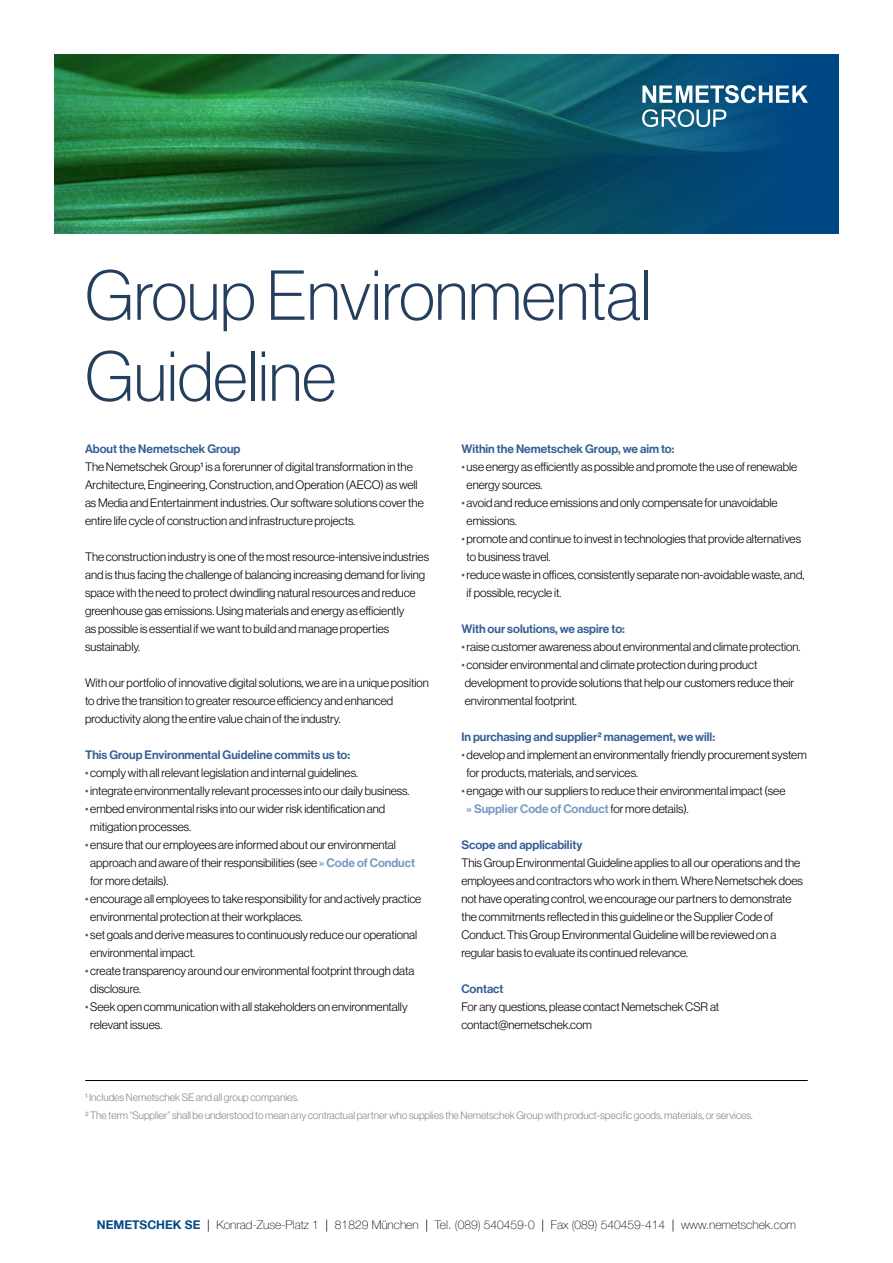
<style>
.page{position:relative;width:893px;height:1263px;background:#fff}
.page>*{position:absolute;margin:0;border:0;box-sizing:border-box;transform-origin:0 0}
.t1{font:100 69px/81px "Neue Haas Display";color:#243e5d}
.t2{font:300 12px/18px "Neue Haas Display";color:#000}
.t3{font:12px "Neue Haas Display Mediu";color:#366095}
.t4{font:100 12px "Helvetica Neue LT Com";color:#000}
.t5{font:12px "Neue Haas Display Mediu";color:#7698c3}
.t6{font:300 10.5px/18px "Neue Haas Display";color:#878787}
.s1{color:#366095}
.s2{font-family:"Neue Haas Display Mediu";font-weight:400;color:#7698c3}
.s3{font-family:"Neue Haas Display";font-weight:300;color:#000}
.s4{font-weight:700;color:#004884}
.s5{font-weight:300}
</style>
<div class="page">
<div style="left:54px;top:54px;width:785px;height:180px;background:#004884"></div>
<img style="left:54px;top:54px;width:704px;height:180px">
<svg style="left:642px;top:85px;width:166px;height:18px"></svg>
<svg style="left:642px;top:109px;width:84px;height:18px;background:#5e92aa"></svg>
<hr style="left:85px;top:1080px;width:723px;height:1px;background:#000">
<h1 class="t1" style="left:85px;top:255px;width:568px">Group Environmental<br>Guideline</h1>
<p class="t3" style="left:85px;top:442px;width:157px">About the Nemetschek Group</p>
<p class="t2" style="left:85px;top:458px;width:340px">The Nemetschek Group1 is a forerunner of digital transformation in the Architecture, Engineering, Construction, and Operation (AECO) as well as Media and Entertainment industries. Our software solutions cover the entire life cycle of construction and infrastructure projects.</p>
<p class="t2" style="left:85px;top:548px;width:346px">The construction industry is one of the most resource-intensive industries and is thus facing the challenge of balancing increasing demand for living space with the need to protect dwindling natural resources and reduce greenhouse gas emissions. Using materials and energy as efficiently<br>as possible is essential if we want to build and manage properties sustainably.</p>
<p class="t2" style="left:85px;top:674px;width:345px">With our portfolio of innovative digital solutions, we are in a unique position to drive the transition to greater resource efficiency and enhanced productivity along the entire value chain of the industry.</p>
<p class="t3" style="left:85px;top:748px;width:267px">This Group Environmental Guideline commits us to:</p>
<p class="t2" style="left:85px;top:764px;width:275px"><span class="s1">•</span> comply with all relevant legislation and internal guidelines.</p>
<p class="t2" style="left:85px;top:782px;width:326px"><span class="s1">•</span> integrate environmentally relevant processes into our daily business.</p>
<p class="t2" style="left:90px;top:800px;width:296px;text-indent:-5px"><span class="s1">•</span> embed environmental risks into our wider risk identification and mitigation processes.</p>
<p class="t2" style="left:90px;top:836px;width:326px;text-indent:-5px"><span class="s1">•</span> ensure that our employees are informed about our environmental approach and aware of their responsibilities (see <span class="s2">» Code of Conduct </span>for more details).</p>
<p class="t2" style="left:90px;top:890px;width:333px;text-indent:-5px"><span class="s1">•</span> encourage all employees to take responsibility for and actively practice environmental protection at their workplaces.</p>
<p class="t2" style="left:90px;top:926px;width:328px;text-indent:-5px"><span class="s1">•</span> set goals and derive measures to continuously reduce our operational environmental impact.</p>
<p class="t2" style="left:90px;top:962px;width:326px;text-indent:-5px"><span class="s1">•</span> create transparency around our environmental footprint through data disclosure.</p>
<p class="t2" style="left:90px;top:998px;width:319px;text-indent:-5px"><span class="s1">•</span> Seek open communication with all stakeholders on environmentally relevant issues.</p>
<p class="t3" style="left:461px;top:442px;width:215px">Within the Nemetschek Group, we aim to:</p>
<p class="t2" style="left:467px;top:458px;width:332px;text-indent:-5px"><span class="s1">•</span> use energy as efficiently as possible and promote the use of renewable energy sources.</p>
<p class="t2" style="left:467px;top:494px;width:313px;text-indent:-5px"><span class="s1">•</span> avoid and reduce emissions and only compensate for unavoidable emissions.</p>
<p class="t2" style="left:467px;top:530px;width:336px;text-indent:-5px"><span class="s1">•</span> promote and continue to invest in technologies that provide alternatives to business travel.</p>
<p class="t2" style="left:467px;top:566px;width:339px;text-indent:-5px"><span class="s1">•</span> reduce waste in offices, consistently separate non-avoidable waste, and, if possible, recycle it.</p>
<p class="t3" style="left:461px;top:622px;width:165px">With our solutions, we aspire to:</p>
<p class="t2" style="left:461px;top:638px;width:341px"><span class="s1">•</span> raise customer awareness about environmental and climate protection.</p>
<p class="t2" style="left:461px;top:656px;width:334px"><span class="s1">•</span> consider environmental and climate protection during product development to provide solutions that help our customers reduce their environmental footprint.</p>
<p class="t3" style="left:461px;top:730px;width:255px">In purchasing and supplier2 management, we will:</p>
<p class="t2" style="left:467px;top:746px;width:342px;text-indent:-5px"><span class="s1">•</span> develop and implement an environmentally friendly procurement system for products, materials, and services.</p>
<p class="t2" style="left:461px;top:782px;width:326px"><span class="s1">•</span> engage with our suppliers to reduce their environmental impact (see</p>
<p class="t5" style="left:467px;top:802px;width:224px">» Supplier Code of Conduct <span class="s3">for more details).</span></p>
<p class="t3" style="left:461px;top:838px;width:123px">Scope and applicability</p>
<p class="t2" style="left:461px;top:854px;width:343px">This Group Environmental Guideline applies to all our operations and the employees and contractors who work in them. Where Nemetschek does not have operating control, we encourage our partners to demonstrate the commitments reflected in this guideline or the Supplier Code of Conduct. This Group Environmental Guideline will be reviewed on a regular basis to evaluate its continued relevance.</p>
<p class="t3" style="left:461px;top:982px;width:44px">Contact</p>
<p class="t2" style="left:461px;top:998px;width:259px">For any questions, please contact Nemetschek CSR at contact@nemetschek.com</p>
<p class="t6" style="left:85px;top:1089px;width:669px">¹ Includes Nemetschek SE and all group companies.<br>² The term “Supplier” shall be understood to mean any contractual partner who supplies the Nemetschek Group with product-specific goods, materials, or services.</p>
<p class="t4" style="left:97px;top:1217px;width:701px"><span class="s4">NEMETSCHEK SE</span> <span class="s5">|</span> Konrad-Zuse-Platz 1 <span class="s5">|</span> 81829 München <span class="s5">|</span> Tel. (089) 540459-0 <span class="s5">|</span> Fax (089) 540459-414 <span class="s5">|</span> www.nemetschek.com</p>
</div>
